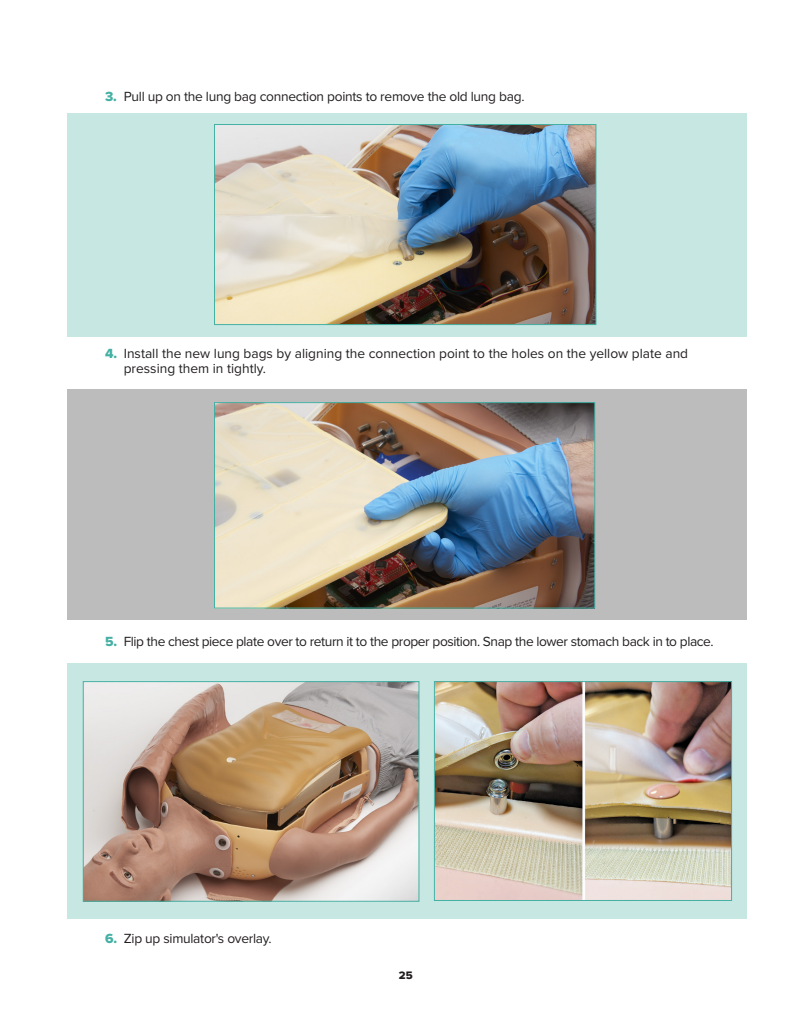
<style>
.page{position:relative;width:810px;height:1035px;background:#fff}
.page>*{position:absolute;margin:0;border:0;box-sizing:border-box;transform-origin:0 0}
.t1{font:13.75px "Proxima Nova";letter-spacing:-.02em;color:#231f20}
.t2{font:13.75px/15px "Proxima Nova";color:#231f20}
.t3{font:11.25px "Proxima Nova Extrabld";color:#231f20}
.s1{font-family:"Proxima Nova Extrabld";color:#44b0a4}
</style>
<div class="page">
<div style="left:68px;top:113px;width:679px;height:224px;background:#c7e7e3"></div>
<div style="left:68px;top:390px;width:679px;height:230px;background:#bdbcbc"></div>
<div style="left:68px;top:664px;width:679px;height:255px;background:#c7e7e3"></div>
<img style="left:216px;top:126px;width:378px;height:197px">
<div style="left:214px;top:124px;width:382px;height:201px;border:1px solid #44b0a4"></div>
<img style="left:216px;top:404px;width:377px;height:202px">
<div style="left:214px;top:402px;width:381px;height:206px;border:1px solid #44b0a4"></div>
<img style="left:85px;top:683px;width:332px;height:217px">
<div style="left:83px;top:681px;width:336px;height:221px;border:1px solid #44b0a4"></div>
<img style="left:436px;top:683px;width:294px;height:216px">
<div style="left:434px;top:681px;width:298px;height:220px;border:1px solid #44b0a4"></div>
<p class="t1" style="left:105px;top:86px;width:421px"><span class="s1">3.</span> Pull up on the lung bag connection points to remove the old lung bag.</p>
<p class="t2" style="left:124px;top:345px;width:566px;text-indent:-19px"><span class="s1">4.</span> Install the new lung bags by aligning the connection point to the holes on the yellow plate and pressing them in tightly.</p>
<p class="t1" style="left:105px;top:632px;width:610px"><span class="s1">5.</span> Flip the chest piece plate over to return it to the proper position. Snap the lower stomach back in to place.</p>
<p class="t1" style="left:105px;top:928px;width:168px"><span class="s1">6.</span> Zip up simulator's overlay.</p>
<p class="t3" style="left:399px;top:966px;width:15px">25</p>
</div>
